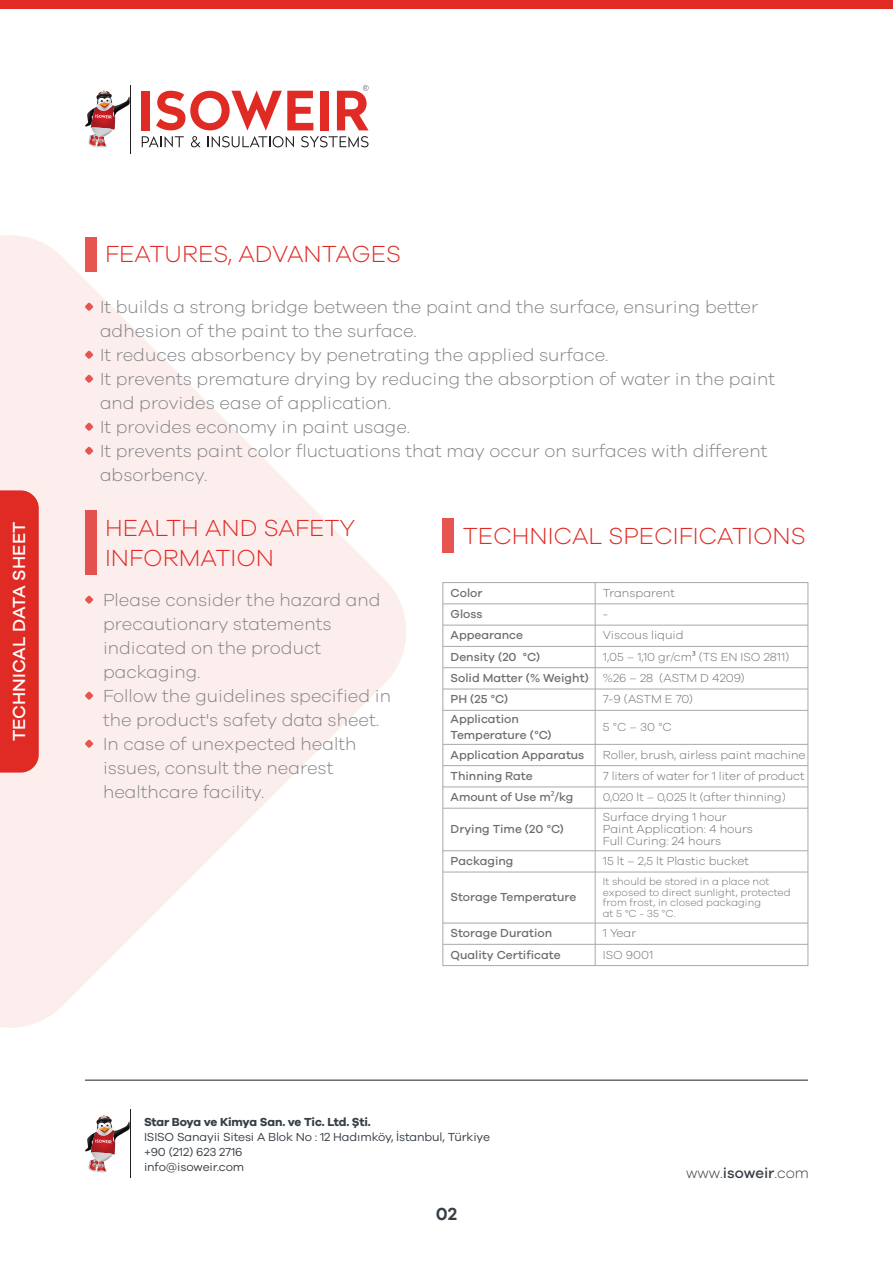
<style>
.page{position:relative;width:893px;height:1263px;background:#fff}
.page>*{position:absolute;margin:0;border:0;box-sizing:border-box;transform-origin:0 0}
.t1{font:300 24px "Galano Grotesque";color:#e02b25}
.t2{font:300 18px/24px "Galano Grotesque";color:#808285}
.t3{font:500 18px "Galano Grotesque";color:#fff}
.t4{font:600 18px "Galano Grotesque";color:#373e45}
.t5{font:300 15px "Galano Grotesque";color:#373e45}
.t6{font:300 12px/12px "Galano Grotesque";color:#6d6e71}
.t7{font:500 12px/16.2px "Galano Grotesque";color:#6d6e71}
.t8{font:12px/15px "Galano Grotesque";letter-spacing:-.01em;color:#373e45}
.t9{font:700 12px "Galano Grotesque";letter-spacing:-.02em;color:#373e45}
.t10{font:300 11.7px "Galano Grotesque";color:#6d6e71}
.t11{font:300 10.5px/10.5px "Galano Grotesque";color:#6d6e71}
.s1{font-family:"Myriad Pro";font-weight:400}
.s2{font-weight:500}
</style>
<div class="page">
<svg style="left:0;top:235px;width:406px;height:793px;fill:#fceeed"></svg>
<div style="left:0;top:490px;width:39px;height:283px;background:#e02b25"></div>
<hr style="left:130px;top:85px;width:1px;height:68px;background:#231f20">
<svg style="left:85px;top:91px;width:45px;height:56px"></svg>
<svg style="left:142px;top:136px;width:42px;height:11px"></svg>
<svg style="left:191px;top:136px;width:10px;height:11px"></svg>
<svg style="left:208px;top:136px;width:86px;height:11px"></svg>
<svg style="left:301px;top:136px;width:68px;height:11px"></svg>
<div style="left:142px;top:91px;width:8px;height:39px;background:#e02b25"></div>
<svg style="left:156px;top:91px;width:157px;height:39px"></svg>
<div style="left:320px;top:91px;width:8px;height:39px;background:#e02b25"></div>
<svg style="left:337px;top:85px;width:32px;height:45px"></svg>
<hr style="left:130px;top:1110px;width:1px;height:68px;background:#231f20">
<svg style="left:85px;top:1115px;width:45px;height:57px"></svg>
<hr style="left:85px;top:1080px;width:723px;height:1px;background:#231f20">
<div style="left:0;top:0;width:893px;height:9px;background:#e02b25"></div>
<div style="left:85px;top:237px;width:11px;height:34px;background:#e65550"></div>
<div style="left:443px;top:519px;width:11px;height:34px;background:#e65550"></div>
<svg style="left:85px;top:351px;width:8px;height:8px"></svg>
<svg style="left:85px;top:375px;width:8px;height:8px"></svg>
<svg style="left:85px;top:423px;width:8px;height:8px"></svg>
<svg style="left:85px;top:447px;width:8px;height:8px"></svg>
<svg style="left:85px;top:303px;width:8px;height:8px"></svg>
<div style="left:85px;top:511px;width:11px;height:64px;background:#e5524d"></div>
<svg style="left:85px;top:692px;width:8px;height:8px"></svg>
<svg style="left:85px;top:740px;width:8px;height:8px"></svg>
<svg style="left:85px;top:596px;width:8px;height:8px"></svg>
<div style="left:442px;top:582px;width:366px;height:384px;border:1px solid #a7a9ac"></div>
<hr style="left:443px;top:603px;width:365px;height:1px;background:#a7a9ac">
<hr style="left:443px;top:646px;width:365px;height:1px;background:#a7a9ac">
<hr style="left:443px;top:667px;width:365px;height:1px;background:#a7a9ac">
<hr style="left:443px;top:689px;width:365px;height:1px;background:#a7a9ac">
<hr style="left:443px;top:625px;width:365px;height:1px;background:#a7a9ac">
<hr style="left:443px;top:710px;width:365px;height:1px;background:#a7a9ac">
<svg style="left:595px;top:583px;width:1px;height:127px"></svg>
<hr style="left:443px;top:744px;width:365px;height:1px;background:#a7a9ac">
<hr style="left:595px;top:710px;width:1px;height:34px;background:#a7a9ac">
<hr style="left:443px;top:765px;width:365px;height:1px;background:#a7a9ac">
<hr style="left:443px;top:786px;width:365px;height:1px;background:#a7a9ac">
<hr style="left:443px;top:808px;width:365px;height:1px;background:#a7a9ac">
<svg style="left:595px;top:745px;width:1px;height:63px"></svg>
<hr style="left:443px;top:850px;width:365px;height:1px;background:#a7a9ac">
<hr style="left:595px;top:808px;width:1px;height:43px;background:#a7a9ac">
<hr style="left:443px;top:872px;width:365px;height:1px;background:#a7a9ac">
<svg style="left:595px;top:851px;width:1px;height:21px"></svg>
<hr style="left:443px;top:923px;width:365px;height:1px;background:#a7a9ac">
<hr style="left:595px;top:872px;width:1px;height:51px;background:#a7a9ac">
<hr style="left:443px;top:944px;width:365px;height:1px;background:#a7a9ac">
<svg style="left:595px;top:923px;width:1px;height:42px"></svg>
<p class="t3" style="left:8px;top:741px;width:221px;rotate:-90deg">TECHNICAL DATA SHEET</p>
<h1 class="t1" style="left:105px;top:240px;width:298px">FEATURES, ADVANTAGES</h1>
<p class="t2" style="left:100px;top:294px;width:677px">It builds a strong bridge between the paint and the surface, ensuring better adhesion of the paint to the surface.<br>It reduces absorbency by penetrating the applied surface.<br>It prevents premature drying by reducing the absorption of water in the paint and provides ease of application.<br>It provides economy in paint usage.<br>It prevents paint color fluctuations that may occur on surfaces with different absorbency.</p>
<h1 class="t1" style="left:105px;top:513px;width:252px">HEALTH AND SAFETY</h1>
<h1 class="t1" style="left:463px;top:521px;width:344px">TECHNICAL SPECIFICATIONS</h1>
<h1 class="t1" style="left:105px;top:543px;width:171px">INFORMATION</h1>
<p class="t2" style="left:103px;top:587px;width:290px">Please consider the hazard and precautionary statements indicated on the product packaging.<br>Follow the guidelines specified in the product's safety data sheet.<br>In case of unexpected health issues, consult the nearest healthcare facility.</p>
<p class="t7" style="left:451px;top:584px;width:33px">Color</p>
<p class="t6" style="left:603px;top:586px;width:74px">Transparent</p>
<p class="t7" style="left:451px;top:627px;width:74px">Appearance</p>
<p class="t6" style="left:603px;top:629px;width:82px">Viscous liquid</p>
<p class="t7" style="left:451px;top:648px;width:91px">Density (20 °C)</p>
<p class="t7" style="left:451px;top:606px;width:33px">Gloss</p>
<p class="t6" style="left:603px;top:608px;width:7px">-</p>
<p class="t6" style="left:451px;top:646px;width:340px;line-height:21.3px;text-indent:152px">1,05 – 1,10 gr/cm<span class="s1">³</span> (TS EN ISO 2811)<br><span class="s2">Solid Matter (% Weight)</span> %26 – 28 (ASTM D 4209)</p>
<p class="t7" style="left:451px;top:691px;width:59px">PH (25 °C)</p>
<p class="t6" style="left:603px;top:693px;width:92px">7-9 (ASTM E 70)</p>
<p class="t7" style="left:451px;top:710px;width:103px">Application<br>Temperature (°C)</p>
<p class="t6" style="left:603px;top:721px;width:71px">5 °C – 30 °C</p>
<p class="t7" style="left:451px;top:746px;width:135px">Application Apparatus</p>
<p class="t6" style="left:603px;top:748px;width:204px">Roller, brush, airless paint machine</p>
<p class="t7" style="left:451px;top:767px;width:84px">Thinning Rate</p>
<p class="t6" style="left:603px;top:769px;width:203px">7 liters of water for 1 liter of product</p>
<p class="t7" style="left:451px;top:789px;width:124px">Amount of Use m<span class="s1">²</span>/kg</p>
<p class="t10" style="left:603px;top:790px;width:184px">0,020 lt – 0,025 lt (after thinning)</p>
<p class="t7" style="left:451px;top:821px;width:115px">Drying Time (20 °C)</p>
<p class="t6" style="left:603px;top:811px;width:152px">Surface drying 1 hour<br>Paint Application: 4 hours<br>Full Curing: 24 hours</p>
<p class="t7" style="left:451px;top:852px;width:64px">Packaging</p>
<p class="t6" style="left:603px;top:855px;width:148px">15 lt – 2,5 lt Plastic bucket</p>
<p class="t7" style="left:451px;top:889px;width:127px">Storage Temperature</p>
<p class="t11" style="left:603px;top:876px;width:189px">It should be stored in a place not exposed to direct sunlight, protected from frost, in closed packaging<br>at 5 °C - 35 °C.</p>
<p class="t7" style="left:451px;top:925px;width:103px">Storage Duration</p>
<p class="t6" style="left:603px;top:927px;width:35px">1 Year</p>
<p class="t7" style="left:451px;top:946px;width:112px">Quality Certificate</p>
<p class="t6" style="left:603px;top:948px;width:52px">ISO 9001</p>
<p class="t9" style="left:144px;top:1114px;width:228px">Star Boya ve Kimya San. ve Tic. Ltd. Şti.</p>
<p class="t8" style="left:144px;top:1128px;width:347px">ISISO Sanayii Sitesi A Blok No : 12 Hadımköy, İstanbul, Türkiye +90 (212) 623 2716<br>info@isoweir.com</p>
<p class="t4" style="left:436px;top:1203px;width:23px">02</p>
<p class="t5" style="left:686px;top:1164px;width:124px">www.<span class="s2">isoweir</span>.com</p>
</div>
